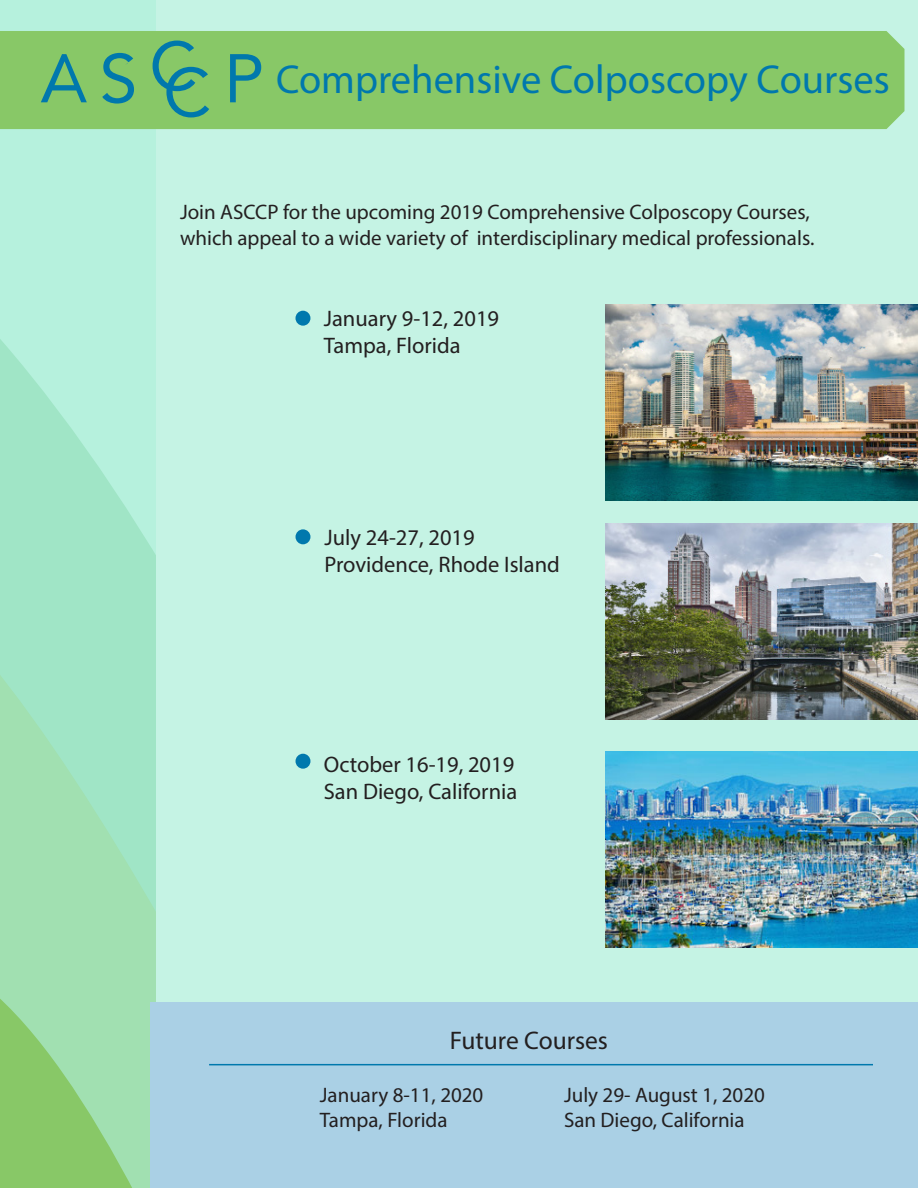
<style>
.page{position:relative;width:918px;height:1188px;background:#c5f3e4}
.page>*{position:absolute;margin:0;border:0;box-sizing:border-box;transform-origin:0 0}
.t1{font:40.5px "Myriad Pro";color:#0078ad}
.t2{font:25.5px "Myriad Pro";color:#231f20}
.t3{font:22.5px "Myriad Pro";color:#231f20}
.t4{font:21px/25.2px "Myriad Pro";color:#231f20}
</style>
<div class="page">
<div style="left:0;top:0;width:156px;height:927px;background:#b6f1dd"></div>
<svg style="left:0;top:339px;width:156px;height:228px;fill:#a0e5c6"></svg>
<svg style="left:0;top:567px;width:156px;height:388px;background:#a0e2bc"></svg>
<svg style="left:0;top:955px;width:156px;height:233px;background:#97d694"></svg>
<div style="left:0;top:31px;width:904px;height:98px;background:#88c867"></div>
<svg style="left:41px;top:54px;width:46px;height:48px;background:#61b17a"></svg>
<svg style="left:102px;top:53px;width:32px;height:51px;background:#55aa80"></svg>
<svg style="left:153px;top:41px;width:56px;height:76px;background:#63b279"></svg>
<svg style="left:230px;top:54px;width:31px;height:48px"></svg>
<img style="left:605px;top:305px;width:313px;height:196px">
<img style="left:605px;top:524px;width:313px;height:196px">
<img style="left:605px;top:752px;width:313px;height:196px">
<div style="left:151px;top:1002px;width:767px;height:186px;background:#aad0e5"></div>
<div style="left:296px;top:311px;width:14px;height:15px;background:#0078ad;border-radius:50%"></div>
<div style="left:296px;top:529px;width:14px;height:15px;background:#0078ad;border-radius:50%"></div>
<div style="left:296px;top:754px;width:14px;height:15px;background:#0078ad;border-radius:50%"></div>
<hr style="left:209px;top:1064px;width:664px;height:1px;background:#0078ad">
<p class="t1" style="left:276px;top:55px;width:615px">Comprehensive Colposcopy Courses</p>
<p class="t4" style="left:180px;top:199px;width:636px">Join ASCCP for the upcoming 2019 Comprehensive Colposcopy Courses, which appeal to a wide variety of interdisciplinary medical professionals.</p>
<p class="t3" style="left:324px;top:304px;width:177px">January 9-12, 2019</p>
<p class="t3" style="left:324px;top:331px;width:138px">Tampa, Florida</p>
<p class="t3" style="left:325px;top:524px;width:152px">July 24-27, 2019</p>
<p class="t3" style="left:325px;top:551px;width:237px">Providence, Rhode Island</p>
<p class="t3" style="left:324px;top:751px;width:192px">October 16-19, 2019</p>
<p class="t3" style="left:324px;top:778px;width:195px">San Diego, California</p>
<p class="t2" style="left:450px;top:1025px;width:160px">Future Courses</p>
<p class="t4" style="left:320px;top:1082px;width:165px">January 8-11, 2020<br>Tampa, Florida</p>
<p class="t4" style="left:564px;top:1082px;width:202px">July 29- August 1, 2020<br>San Diego, California</p>
</div>
